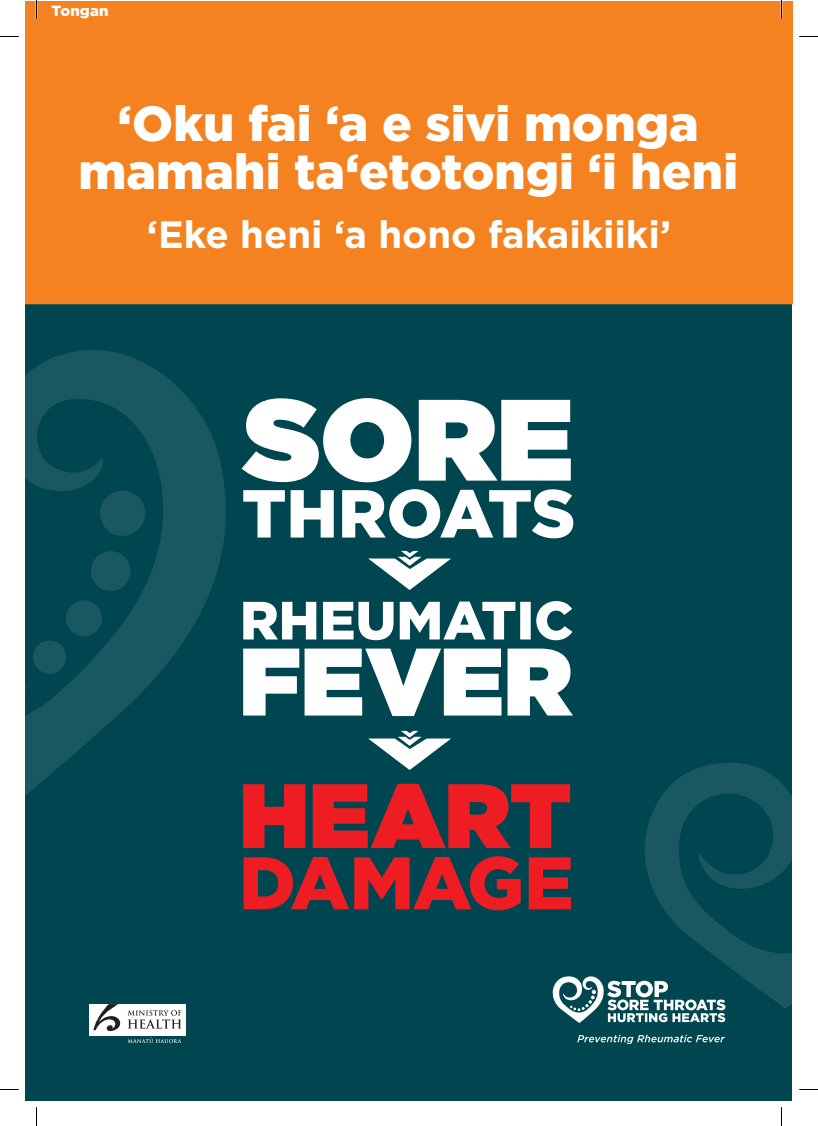
<style>
.page{position:relative;width:818px;height:1126px;background:#fff}
.page>*{position:absolute;margin:0;border:0;box-sizing:border-box;transform-origin:0 0}
.t1{font:900 49.25px/48.2px "Gotham";color:#fff;text-align:center}
.t2{font:700 38.12px "Gotham";letter-spacing:-.005em;color:#fff}
.t3{font:900 14.75px "Gotham";letter-spacing:.01em;color:#fff}
</style>
<div class="page">
<div style="left:26px;top:189px;width:765px;height:910px;background:#004650"></div>
<svg style="left:26px;top:350px;width:200px;height:445px"></svg>
<div style="left:100px;top:490px;width:45px;height:46px;background:#195861;border-radius:50%"></div>
<div style="left:91px;top:551px;width:40px;height:40px;background:#195861;border-radius:50%"></div>
<div style="left:66px;top:600px;width:36px;height:36px;background:#195861;border-radius:50%"></div>
<div style="left:33px;top:640px;width:33px;height:33px;background:#195861;border-radius:50%"></div>
<svg style="left:26px;top:671px;width:1px;height:31px"></svg>
<div style="left:26px;top:1px;width:765px;height:303px;background:#f58220"></div>
<svg style="left:368px;top:551px;width:83px;height:39px"></svg>
<svg style="left:241px;top:398px;width:329px;height:84px"></svg>
<svg style="left:243px;top:489px;width:330px;height:49px"></svg>
<svg style="left:243px;top:648px;width:329px;height:68px"></svg>
<svg style="left:243px;top:601px;width:329px;height:39px"></svg>
<svg style="left:577px;top:1034px;width:147px;height:9px"></svg>
<svg style="left:243px;top:730px;width:548px;height:292px"></svg>
<div style="left:89px;top:1003px;width:97px;height:32px;background:#fff"></div>
<svg style="left:128px;top:1010px;width:53px;height:18px"></svg>
<svg style="left:128px;top:1037px;width:53px;height:5px"></svg>
<svg style="left:93px;top:1003px;width:27px;height:27px"></svg>
<svg style="left:0;top:36px;width:19px;height:1px"></svg>
<svg style="left:799px;top:36px;width:18px;height:1px"></svg>
<svg style="left:0;top:1089px;width:19px;height:1px"></svg>
<svg style="left:799px;top:1089px;width:18px;height:1px"></svg>
<svg style="left:36px;top:0;width:1px;height:19px"></svg>
<svg style="left:36px;top:1107px;width:1px;height:18px"></svg>
<svg style="left:780px;top:1px;width:1px;height:18px"></svg>
<p class="t3" style="left:52px;top:1px;width:58px">Tongan</p>
<p class="t1" style="left:78px;top:99px;width:661px">‘Oku fai ‘a e sivi monga mamahi ta‘etotongi ‘i heni</p>
<p class="t2" style="left:147px;top:209px;width:525px">‘Eke heni ‘a hono fakaikiiki’</p>
</div>
